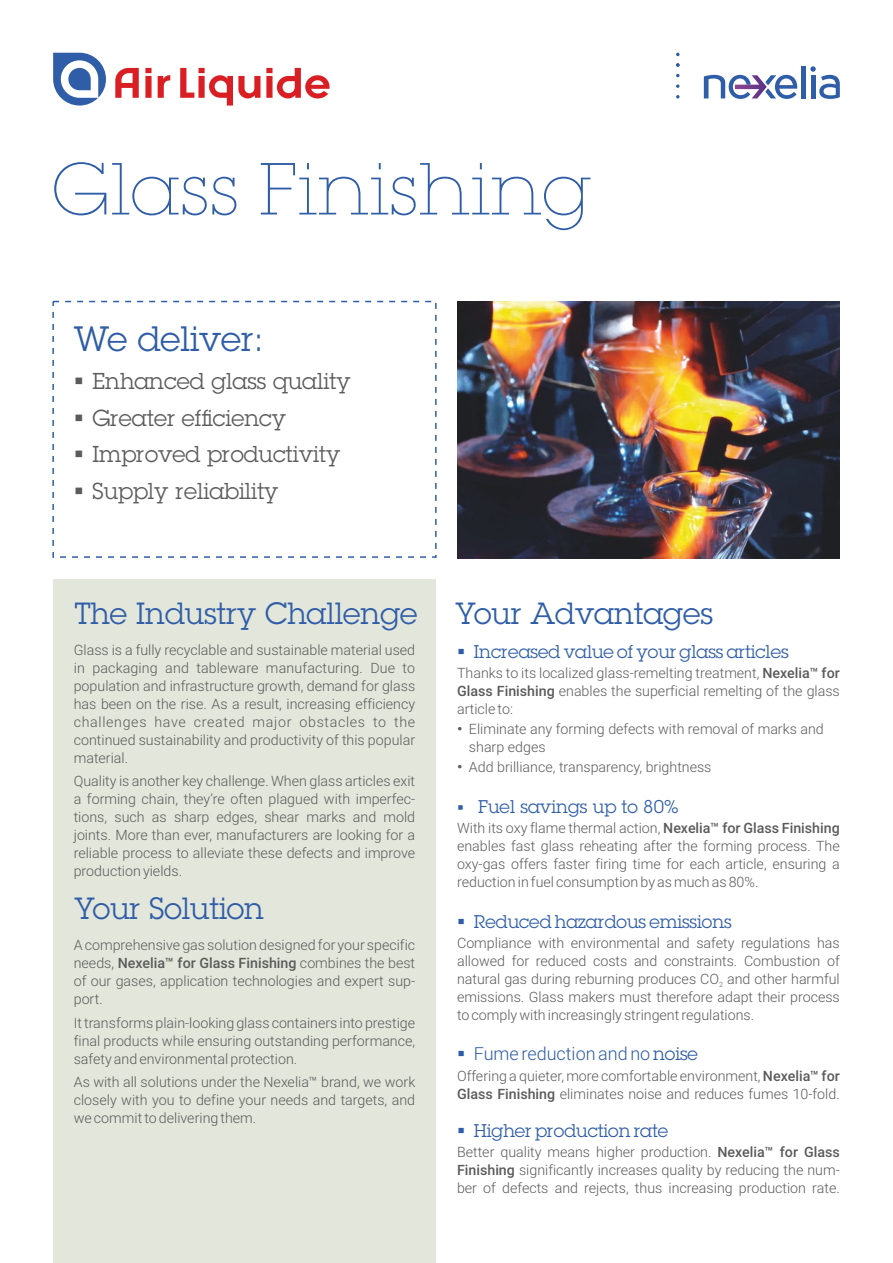
<style>
.page{position:relative;width:893px;height:1263px;background:#fff}
.page>*{position:absolute;margin:0;border:0;box-sizing:border-box;transform-origin:0 0}
.t1{font:200 72px "Lubalin Graph PCS";color:#2f5da7}
.t2{font:34.5px "Lubalin Graph PCS";color:#2f5da7}
.t3{font:30px "Lubalin Graph PCS";color:#2f5da7}
.t4{font:22.5px "Lubalin Graph PCS";color:#5b5b5b}
.t5{font:18px "Lubalin Graph PCS";color:#2f5da7}
.t6{font:300 18px "Roboto";color:#2f5da7}
.t7{font:300 14.25px/18px "Roboto";color:#5b5b5b;text-align:justify}
.t8{font:300 7.2px "Roboto";color:#5b5b5b}
.s1{font-weight:500}
.s2{font-family:"Lubalin Graph PCS";font-weight:400}
</style>
<div class="page">
<div style="left:52px;top:301px;width:385px;height:257px;border:1px dashed #2f5da7"></div>
<div style="left:53px;top:579px;width:383px;height:684px;background:#e3e6db"></div>
<img style="left:457px;top:302px;width:383px;height:256px">
<svg style="left:53px;top:53px;width:53px;height:53px"></svg>
<svg style="left:158px;top:75px;width:12px;height:23px"></svg>
<svg style="left:145px;top:68px;width:7px;height:30px"></svg>
<svg style="left:115px;top:68px;width:24px;height:30px"></svg>
<svg style="left:180px;top:68px;width:80px;height:38px"></svg>
<svg style="left:266px;top:68px;width:64px;height:30px"></svg>
<div style="left:801px;top:66px;width:5px;height:32px;background:#2f5da7"></div>
<svg style="left:810px;top:66px;width:30px;height:33px"></svg>
<svg style="left:704px;top:75px;width:93px;height:24px"></svg>
<svg style="left:676px;top:84px;width:3px;height:4px"></svg>
<svg style="left:676px;top:63px;width:3px;height:4px"></svg>
<h1 class="t1" style="left:52px;top:163px;width:542px">Glass Finishing</h1>
<h2 class="t2" style="left:74px;top:327px;width:192px">We deliver:</h2>
<h3 class="t4" style="left:74px;top:373px;width:279px">▪ Enhanced glass quality</h3>
<h3 class="t4" style="left:74px;top:409px;width:214px">▪ Greater efficiency</h3>
<h3 class="t4" style="left:74px;top:446px;width:268px">▪ Improved productivity</h3>
<h3 class="t4" style="left:74px;top:483px;width:206px">▪ Supply reliability</h3>
<h3 class="t3" style="left:74px;top:602px;width:345px">The Industry Challenge</h3>
<h3 class="t3" style="left:456px;top:602px;width:259px">Your Advantages</h3>
<p class="t7" style="left:74px;top:642px;width:343px">Glass is a fully recyclable and sustainable material used in packaging and tableware manufacturing. Due to population and infrastructure growth, demand for glass has been on the rise. As a result, increasing efficiency challenges have created major obstacles to the continued sustainability and productivity of this popular material.</p>
<p class="t7" style="left:74px;top:773px;width:343px">Quality is another key challenge. When glass articles exit a forming chain, they’re often plagued with imperfec&shy;tions, such as sharp edges, shear marks and mold joints. More than ever, manufacturers are looking for a reliable process to alleviate these defects and improve production yields.</p>
<h3 class="t3" style="left:74px;top:898px;width:191px">Your Solution</h3>
<p class="t7" style="left:74px;top:938px;width:343px">A comprehensive gas solution designed for your specific needs, <span class="s1">Nexelia™ for Glass Finishing</span> combines the best of our gases, application technologies and expert sup&shy;port.</p>
<p class="t7" style="left:74px;top:1015px;width:343px">It transforms plain-looking glass containers into prestige final products while ensuring outstanding performance, safety and environmental protection.</p>
<p class="t7" style="left:74px;top:1074px;width:343px">As with all solutions under the Nexelia™ brand, we work closely with you to define your needs and targets, and we commit to delivering them.</p>
<p class="t5" style="left:457px;top:645px;width:333px">▪ Increased value of your glass articles</p>
<p class="t7" style="left:457px;top:665px;width:384px">Thanks to its localized glass-remelting treatment, <span class="s1">Nexelia™ for Glass Finishing</span> enables the superficial remelting of the glass article to:</p>
<p class="t7" style="left:469px;top:721px;width:356px">Eliminate any forming defects with removal of marks and sharp edges</p>
<p class="t7" style="left:469px;top:760px;width:244px">Add brilliance, transparency, brightness</p>
<p class="t5" style="left:457px;top:800px;width:223px">▪ Fuel savings up to 80%</p>
<p class="t7" style="left:457px;top:820px;width:384px">With its oxy flame thermal action, <span class="s1">Nexelia™ for Glass Finishing </span>enables fast glass reheating after the forming process. The oxy-gas offers faster firing time for each article, ensuring a reduction in fuel consumption by as much as 80%.</p>
<p class="t5" style="left:457px;top:915px;width:276px">▪ Reduced hazardous emissions</p>
<p class="t7" style="left:457px;top:935px;width:384px">Compliance with environmental and safety regulations has allowed for reduced costs and constraints. Combustion of natural gas during reburning produces CO and other harmful</p>
<p class="t8" style="left:719px;top:981px;width:5px">2</p>
<p class="t7" style="left:457px;top:989px;width:384px">emissions. Glass makers must therefore adapt their process to comply with increasingly stringent regulations.</p>
<p class="t6" style="left:457px;top:1047px;width:242px">▪ Fume reduction and no <span class="s2">noise</span></p>
<p class="t7" style="left:457px;top:1068px;width:384px">Offering a quieter, more comfortable environment, <span class="s1">Nexelia™ for<br>Glass Finishing</span> eliminates noise and reduces fumes 10-fold.</p>
<p class="t5" style="left:457px;top:1124px;width:213px">▪ Higher production rate</p>
<p class="t7" style="left:457px;top:1144px;width:384px">Better quality means higher production. <span class="s1">Nexelia™ for Glass Finishing</span> significantly increases quality by reducing the num&shy;ber of defects and rejects, thus increasing production rate.</p>
</div>
